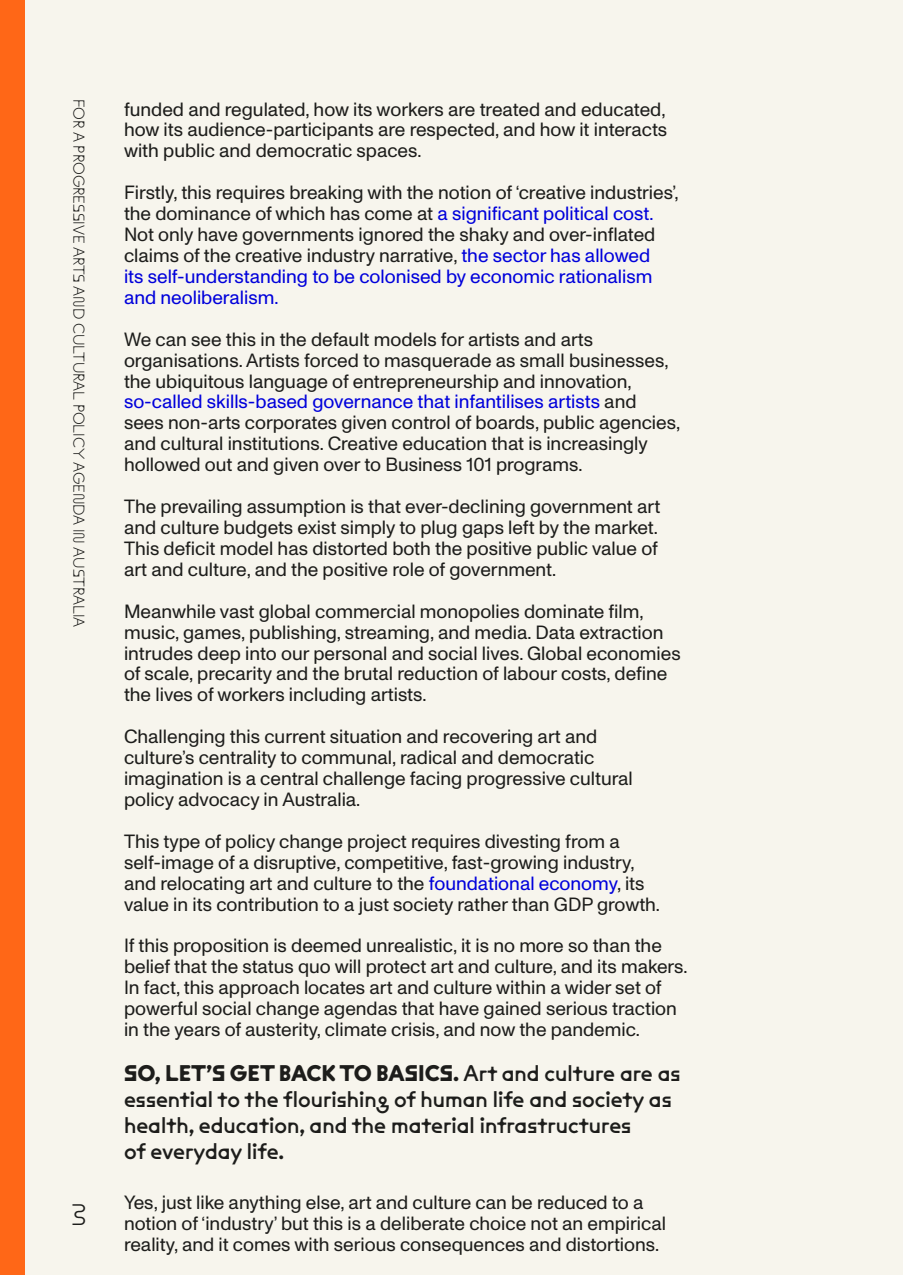
<style>
.page{position:relative;width:903px;height:1275px;background:#fff}
.page>*{position:absolute;margin:0;border:0;box-sizing:border-box;transform-origin:0 0}
.t1{font:300 29.57px "ABC Maxi Round";color:#1d1d1b}
.t2{font:22.75px/26.1px "ABC Maxi Round";color:#1d1d1b}
.t3{font:19.25px/21px "ABC Monument Grotesk";color:#1d1d1b}
.t4{font:300 15.75px "ABC Maxi Round";color:#1d1d1b}
.s1{color:#0000db}
.s2{font-weight:700}
</style>
<div class="page">
<div style="left:25px;top:0;width:878px;height:1275px;background:#f7f5ed"></div>
<div style="left:0;top:0;width:25px;height:1275px;background:#ff6717"></div>
<p class="t4" style="left:89px;top:99px;width:530px;rotate:90deg">FOR A PROGRESSIVE ARTS AND CULTURAL POLICY AGENDA IN AUSTRALIA</p>
<h1 class="t1" style="left:71px;top:1196px;width:17px">3</h1>
<p class="t3" style="left:124px;top:98px;width:545px;text-align:justify">funded and regulated, how its workers are treated and educated, how its audience-participants are respected, and how it interacts with public and democratic spaces.</p>
<p class="t3" style="left:124px;top:182px;width:556px">Firstly, this requires breaking with the notion of ‘creative industries’, the dominance of which has come at <span class="s1">a significant political cost.<br></span>Not only have governments ignored the shaky and over-inflated claims of the creative industry narrative, <span class="s1">the sector has allowed<br>its self-understanding to be colonised by economic rationalism and neoliberalism.</span></p>
<p class="t3" style="left:124px;top:329px;width:558px">We can see this in the default models for artists and arts organisations. Artists forced to masquerade as small businesses, the ubiquitous language of entrepreneurship and innovation, <span class="s1">so-called skills-based governance that infantilises artists</span> and sees non-arts corporates given control of boards, public agencies, and cultural institutions. Creative education that is increasingly hollowed out and given over to Business 101 programs.</p>
<p class="t3" style="left:124px;top:496px;width:538px">The prevailing assumption is that ever-declining government art and culture budgets exist simply to plug gaps left by the market.<br>This deficit model has distorted both the positive public value of art and culture, and the positive role of government.</p>
<p class="t3" style="left:124px;top:601px;width:558px">Meanwhile vast global commercial monopolies dominate film, music, games, publishing, streaming, and media. Data extraction intrudes deep into our personal and social lives. Global economies of scale, precarity and the brutal reduction of labour costs, define the lives of workers including artists.</p>
<p class="t3" style="left:124px;top:726px;width:510px">Challenging this current situation and recovering art and culture’s centrality to communal, radical and democratic imagination is a central challenge facing progressive cultural policy advocacy in Australia.</p>
<p class="t3" style="left:124px;top:831px;width:537px">This type of policy change project requires divesting from a self-image of a disruptive, competitive, fast-growing industry, and relocating art and culture to the <span class="s1">foundational economy</span>, its value in its contribution to a just society rather than GDP growth.</p>
<p class="t3" style="left:124px;top:935px;width:565px">If this proposition is deemed unrealistic, it is no more so than the belief that the status quo will protect art and culture, and its makers.<br>In fact, this approach locates art and culture within a wider set of powerful social change agendas that have gained serious traction in the years of austerity, climate crisis, and now the pandemic.</p>
<p class="t2" style="left:124px;top:1060px;width:558px"><span class="s2">SO, LET’S GET BACK TO BASICS.</span> Art and culture are as essential to the flourishing of human life and society as health, education, and the material infrastructures<br>of everyday life.</p>
<p class="t3" style="left:124px;top:1192px;width:543px">Yes, just like anything else, art and culture can be reduced to a notion of ‘industry’ but this is a deliberate choice not an empirical reality, and it comes with serious consequences and distortions.</p>
</div>
